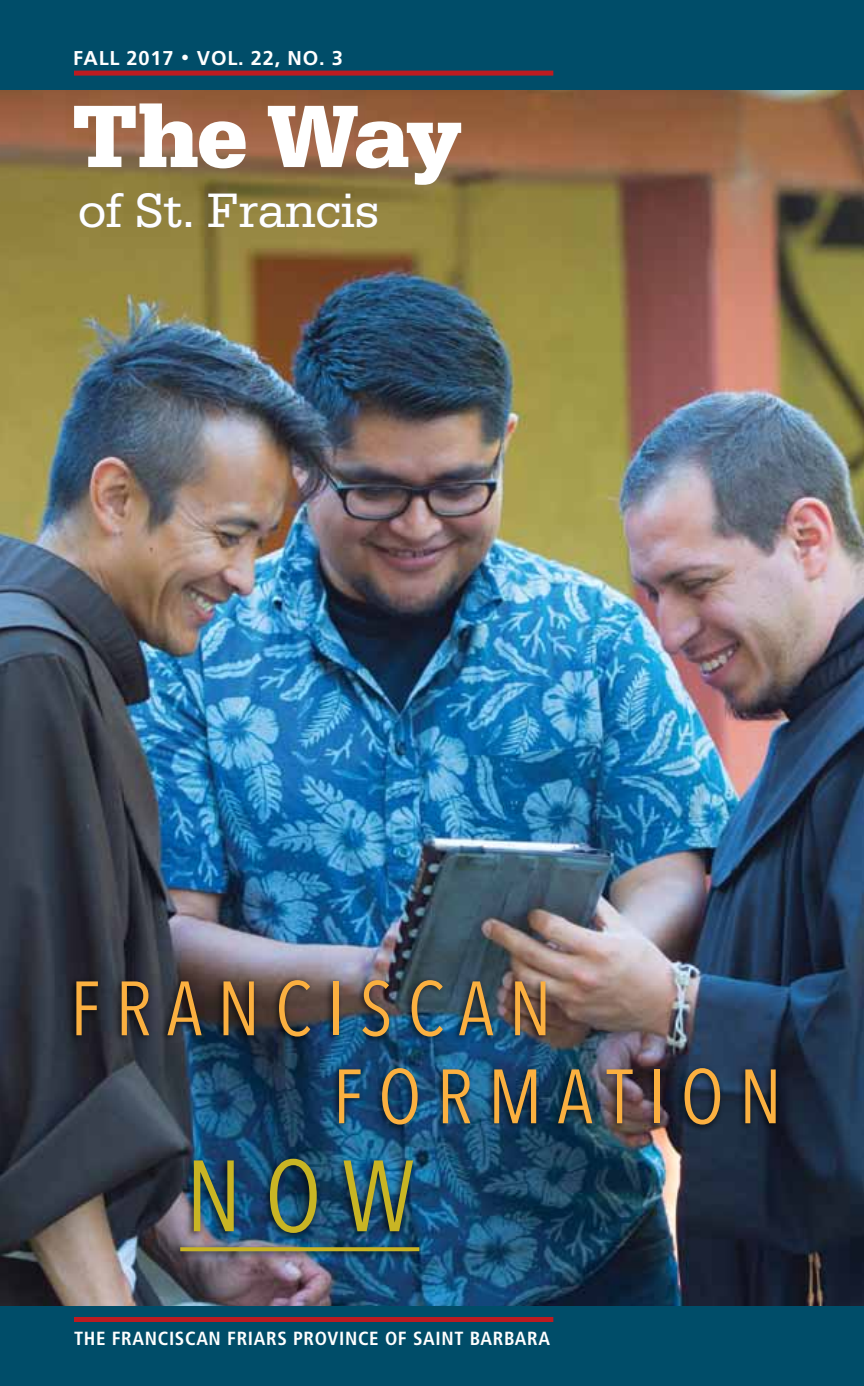
<style>
.page{position:relative;width:864px;height:1386px;background:#004d69}
.page>*{position:absolute;margin:0;border:0;box-sizing:border-box;transform-origin:0 0}
.t1{font:100px "Avenir Next Condensed";color:#c9b524}
.t2{font:700 91.8px "Serifa";color:#fff}
.t3{font:76px/88px "Avenir Next Condensed";letter-spacing:.2em;color:#fbb040}
.t4{font:50px "Serifa";color:#fff}
.t5{font:700 20px "Frutiger";letter-spacing:.04em;color:#fff}
.t6{font:700 condensed 19px "Frutiger";letter-spacing:.035em;color:#fff}
.s1{font-size:16px}
</style>
<div class="page">
<img style="left:0;top:90px;width:864px;height:1216px">
<div style="left:68px;top:975px;width:712px;height:285px;background:#000;opacity:.75"></div>
<svg style="left:180px;top:1247px;width:239px;height:4px"></svg>
<div style="left:74px;top:71px;width:479px;height:5px;background:#bd1b21"></div>
<div style="left:74px;top:1317px;width:479px;height:5px;background:#bd1b21"></div>
<p class="t5" style="left:73px;top:46px;width:271px">FALL 2017 <span class="s1">•</span> VOL. 22, NO. 3</p>
<h2 class="t2" style="left:72px;top:82px;width:391px">The Way</h2>
<h3 class="t4" style="left:78px;top:182px;width:303px">of St. Francis</h3>
<h3 class="t3" style="left:333px;top:961px;width:450px;text-indent:-263px">FRANCISCAN<br>FORMATION</h3>
<h1 class="t1" style="left:186px;top:1111px;width:230px">NOW</h1>
<p class="t6" style="left:74px;top:1327px;width:477px">THE FRANCISCAN FRIARS PROVINCE OF SAINT BARBARA</p>
</div>
